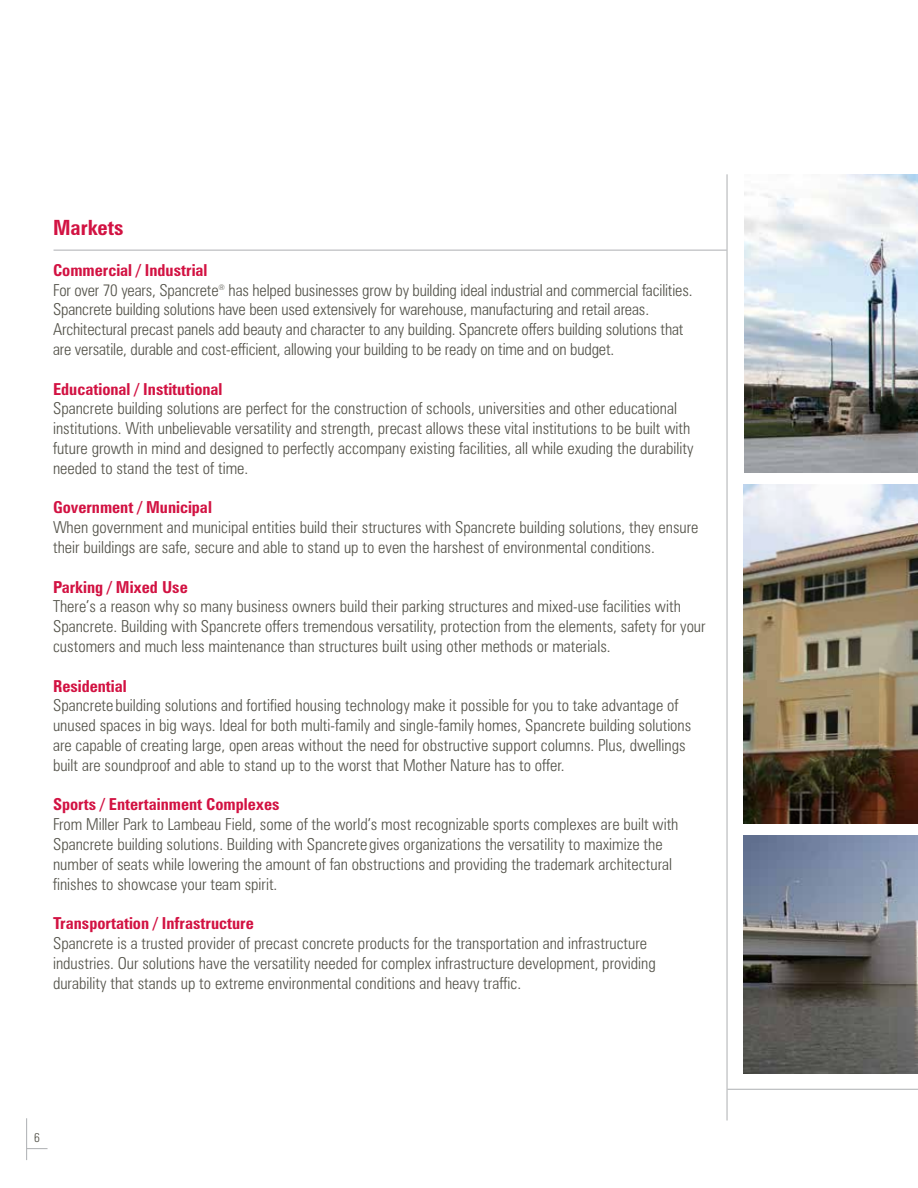
<style>
.page{position:relative;width:918px;height:1188px;background:#fff}
.page>*{position:absolute;margin:0;border:0;box-sizing:border-box;transform-origin:0 0}
.t1{font:700 condensed 21px "Zurich BT";color:#d21242}
.t2{font:300 condensed 16.5px/19.8px "Zurich BT";color:#54534a}
.t3{font:700 condensed 16.5px "Zurich BT";color:#d21242}
.t4{font:300 condensed 12.75px "Zurich BT";color:#54534a}
.s1{font-weight:700;color:#d21242}
</style>
<div class="page">
<hr style="left:727px;top:174px;width:1px;height:946px;background:#adafb2">
<img style="left:744px;top:174px;width:174px;height:298px">
<img style="left:744px;top:836px;width:174px;height:238px">
<img style="left:744px;top:485px;width:174px;height:339px">
<hr style="left:727px;top:1089px;width:191px;height:1px;background:#adafb2">
<hr style="left:54px;top:250px;width:673px;height:1px;background:#adafb2">
<svg style="left:27px;top:1148px;width:21px;height:1px"></svg>
<hr style="left:26px;top:1118px;width:1px;height:42px;background:#adafb2">
<p class="t1" style="left:53px;top:214px;width:72px">Markets</p>
<p class="t2" style="left:53px;top:260px;width:641px"><span class="s1">Commercial / Industrial<br></span>For over 70 years, Spancrete<sup>®</sup> has helped businesses grow by building ideal industrial and commercial facilities.<br>Spancrete building solutions have been used extensively for warehouse, manufacturing and retail areas.<br>Architectural precast panels add beauty and character to any building. Spancrete offers building solutions that are versatile, durable and cost-efficient, allowing your building to be ready on time and on budget.</p>
<p class="t3" style="left:53px;top:379px;width:171px">Educational / Institutional</p>
<p class="t2" style="left:53px;top:398px;width:642px">Spancrete building solutions are perfect for the construction of schools, universities and other educational institutions. With unbelievable versatility and strength, precast allows these vital institutions to be built with future growth in mind and designed to perfectly accompany existing facilities, all while exuding the durability needed to stand the test of time.</p>
<p class="t3" style="left:53px;top:497px;width:160px">Government / Municipal</p>
<p class="t2" style="left:53px;top:517px;width:647px">When government and municipal entities build their structures with Spancrete building solutions, they ensure their buildings are safe, secure and able to stand up to even the harshest of environmental conditions.</p>
<p class="t3" style="left:53px;top:577px;width:136px">Parking / Mixed Use</p>
<p class="t2" style="left:53px;top:596px;width:654px">There’s a reason why so many business owners build their parking structures and mixed-use facilities with<br>Spancrete. Building with Spancrete offers tremendous versatility, protection from the elements, safety for your customers and much less maintenance than structures built using other methods or materials.</p>
<p class="t3" style="left:53px;top:676px;width:75px">Residential</p>
<p class="t2" style="left:53px;top:695px;width:640px">Spancretebuilding solutions and fortified housing technology make it possible for you to take advantage of unused spaces in big ways. Ideal for both multi-family and single-family homes, Spancrete building solutions are capable of creating large, open areas without the need for obstructive support columns. Plus, dwellings built are soundproof and able to stand up to the worst that Mother Nature has to offer.</p>
<p class="t3" style="left:53px;top:794px;width:228px">Sports / Entertainment Complexes</p>
<p class="t2" style="left:53px;top:814px;width:627px">From Miller Park to Lambeau Field, some of the world’s most recognizable sports complexes are built with Spancrete building solutions. Building with Spancretegives organizations the versatility to maximize the number of seats while lowering the amount of fan obstructions and providing the trademark architectural finishes to showcase your team spirit.</p>
<p class="t3" style="left:53px;top:913px;width:202px">Transportation / Infrastructure</p>
<p class="t2" style="left:53px;top:933px;width:604px">Spancrete is a trusted provider of precast concrete products for the transportation and infrastructure industries. Our solutions have the versatility needed for complex infrastructure development, providing durability that stands up to extreme environmental conditions and heavy traffic.</p>
<p class="t4" style="left:34px;top:1130px;width:7px">6</p>
</div>
